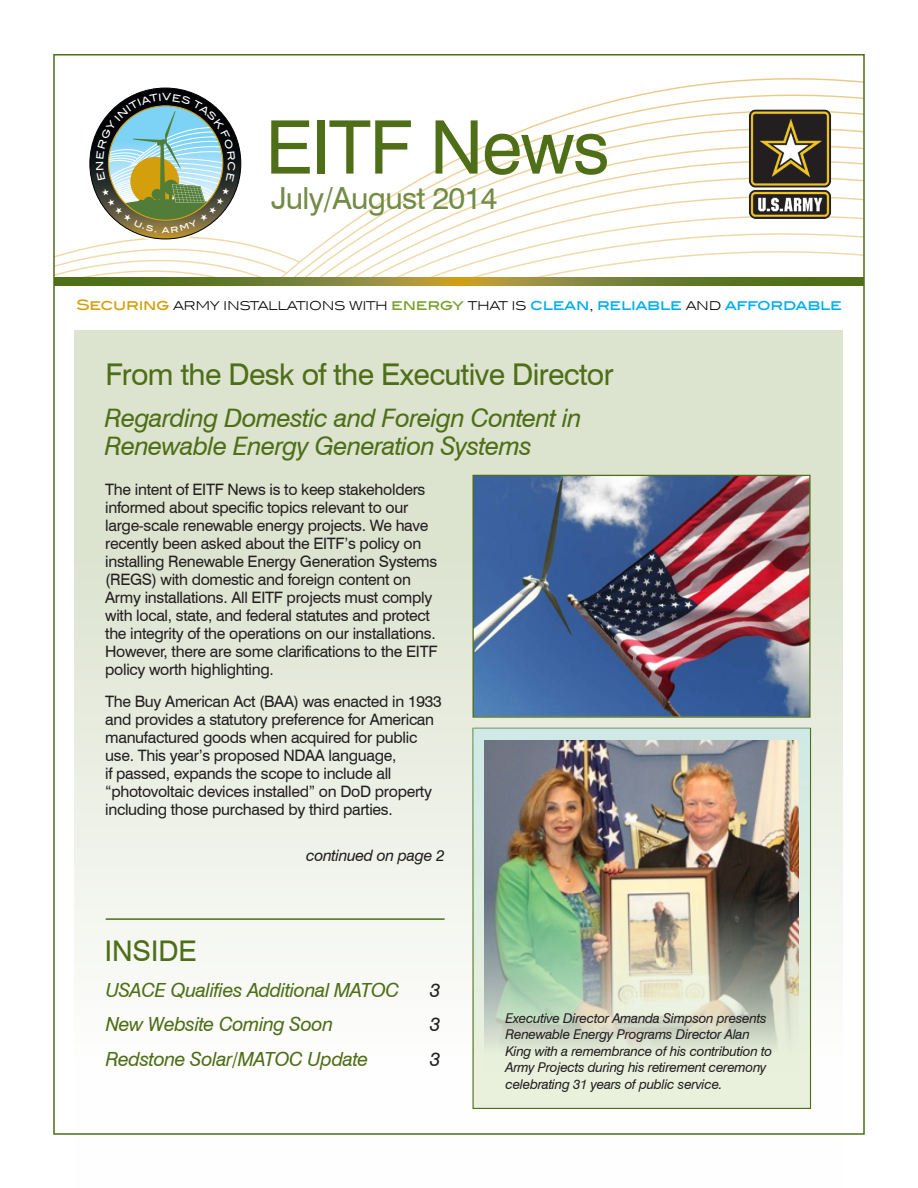
<style>
.page{position:relative;width:918px;height:1188px;background:#fff}
.page>*{position:absolute;margin:0;border:0;box-sizing:border-box;transform-origin:0 0}
.t1{font:73.95px "Swiss 721 BT";letter-spacing:-.02em;color:#4e6e17}
.t2{font:30.45px "Swiss 721 BT";letter-spacing:-.02em;color:#738c45}
.t3{font:30px "Swiss 721 BT";letter-spacing:-.02em;color:#4e6e17}
.t4{font:28.5px "Swiss 721 BT";color:#4e6e17}
.t5{font:italic 25.5px/28.5px "Swiss 721 BT";letter-spacing:-.02em;color:#4e6e17}
.t6{font:italic 19.5px "Swiss 721 BT";letter-spacing:-.02em;color:#4e6e17}
.t7{font:italic 19.5px "Swiss 721 BT";color:#231f20}
.t8{font:15.75px/18px "Swiss 721 BT";letter-spacing:-.02em;color:#231f20}
.t9{font:italic 15.75px "Swiss 721 BT";letter-spacing:-.02em;color:#231f20}
.t10{font:300 14.4px "Blair ITC";letter-spacing:-.03em;color:#000103}
.t11{font:italic 13.5px/16.5px "Swiss 721 BT";letter-spacing:-.02em;color:#231f20}
.s1{font-weight:500;color:#d49f0c}
.s2{font-weight:500;color:#78a22d}
.s3{font-weight:500;color:#00aeef}
</style>
<div class="page">
<svg style="left:301px;top:78px;width:561px;height:200px"></svg>
<svg style="left:301px;top:278px;width:563px;height:7px;background:#818430"></svg>
<img style="left:742px;top:92px;width:96px;height:143px">
<div style="left:75px;top:330px;width:768px;height:858px;background:linear-gradient(to bottom,#d6dec6,#fff)"></div>
<img style="left:474px;top:477px;width:335px;height:239px">
<div style="left:472px;top:475px;width:339px;height:243px;border:1px solid #4e6e17"></div>
<hr style="left:106px;top:918px;width:339px;height:2px;background:#4e6e17">
<svg style="left:474px;top:729px;width:336px;height:379px;background:#deebdd"></svg>
<img style="left:485px;top:741px;width:314px;height:332px">
<svg style="left:53px;top:93px;width:248px;height:192px"></svg>
<h1 class="t1" style="left:266px;top:102px;width:346px">EITF News</h1>
<h2 class="t2" style="left:271px;top:180px;width:228px">July/August 2014</h2>
<p class="t10" style="left:76px;top:296px;width:767px"><span class="s1">SECURING</span> ARMY INSTALLATIONS WITH <span class="s2">ENERGY</span> THAT IS <span class="s3">CLEAN</span>, <span class="s3">RELIABLE</span> AND <span class="s3">AFFORDABLE</span></p>
<p class="t3" style="left:105px;top:356px;width:510px">From the Desk of the Executive Director</p>
<p class="t5" style="left:105px;top:403px;width:478px">Regarding Domestic and Foreign Content in<br>Renewable Energy Generation Systems</p>
<p class="t8" style="left:105px;top:481px;width:334px">The intent of EITF News is to keep stakeholders informed about specific topics relevant to our large-scale renewable energy projects. We have recently been asked about the EITF’s policy on installing Renewable Energy Generation Systems (REGS) with domestic and foreign content on Army installations. All EITF projects must comply with local, state, and federal statutes and protect the integrity of the operations on our installations.<br>However, there are some clarifications to the EITF policy worth highlighting.</p>
<p class="t8" style="left:105px;top:692px;width:338px">The Buy American Act (BAA) was enacted in 1933 and provides a statutory preference for American manufactured goods when acquired for public use. This year’s proposed NDAA language,<br>if passed, expands the scope to include all “photovoltaic devices installed” on DoD property including those purchased by third parties.</p>
<p class="t9" style="left:306px;top:846px;width:140px">continued on page 2</p>
<p class="t4" style="left:105px;top:933px;width:93px">INSIDE</p>
<p class="t6" style="left:106px;top:978px;width:295px">USACE Qualifies Additional MATOC</p>
<p class="t7" style="left:430px;top:978px;width:12px">3</p>
<p class="t6" style="left:106px;top:1013px;width:229px">New Website Coming Soon</p>
<p class="t7" style="left:430px;top:1013px;width:12px">3</p>
<p class="t6" style="left:106px;top:1047px;width:264px">Redstone Solar/MATOC Update</p>
<p class="t7" style="left:430px;top:1047px;width:12px">3</p>
<p class="t11" style="left:506px;top:1010px;width:268px">Executive Director Amanda Simpson presents Renewable Energy Programs Director Alan King with a remembrance of his contribution to Army Projects during his retirement ceremony celebrating 31 years of public service.</p>
</div>
